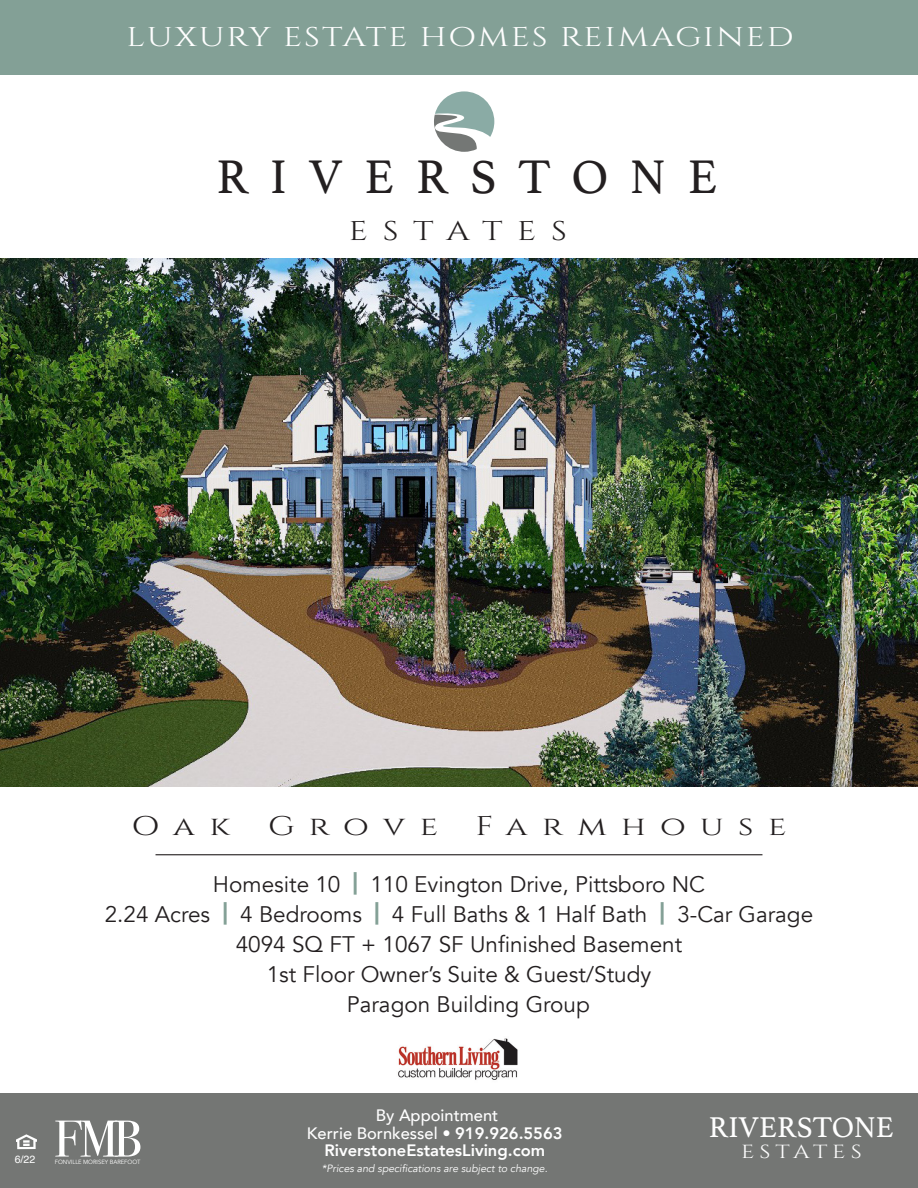
<style>
.page{position:relative;width:918px;height:1188px;background:#fff}
.page>*{position:absolute;margin:0;border:0;box-sizing:border-box;transform-origin:0 0}
.t1{font:49.5px "Athelas";letter-spacing:.44em;color:#231f20}
.t2{font:49.2px "Athelas";letter-spacing:.44em;color:#000}
.t3{font:30px "Athelas";color:#fff}
.t4{font:27px "Cinzel";letter-spacing:.05em;color:#fff;scale:1.23 1}
.t5{font:27px "Cinzel";letter-spacing:.435em;color:#231f20;scale:1.23 1}
.t6{font:26.85px "Cinzel";letter-spacing:.44em;color:#000;scale:1.23 1}
.t7{font:22.5px "Avenir";color:#231f20}
.t8{font:18.9px "Cinzel";letter-spacing:.21em;color:#fff;scale:1.23 1}
.t9{font:500 16.5px "Avenir";color:#fff}
.t10{font:800 16.5px "Avenir";color:#fff}
.t11{font:italic 10.5px "Avenir";color:#fff}
.t12{font:10.5px "Helvetica";color:#fff}
.t13{font:6px "Avenir";color:#fff;scale:.96 1}
.s1{font-weight:900;color:#83a096}
.s2{font-weight:800}
</style>
<div class="page">
<img style="left:398px;top:1038px;width:120px;height:42px">
<div style="left:0;top:1094px;width:918px;height:94px;background:#747674"></div>
<svg style="left:16px;top:1134px;width:21px;height:15px"></svg>
<svg style="left:55px;top:1121px;width:85px;height:36px"></svg>
<div style="left:0;top:0;width:918px;height:75px;background:#83a096"></div>
<svg style="left:434px;top:91px;width:60px;height:61px"></svg>
<img style="left:0;top:258px;width:918px;height:528px">
<hr style="left:156px;top:854px;width:606px;height:1px;background:#231f20">
<p class="t4" style="left:126px;top:22px;width:544px">LUXURY ESTATE HOMES REIMAGINED</p>
<p class="t1" style="left:216px;top:137px;width:503px">RIVERSTONE</p>
<p class="t6" style="left:354px;top:216px;width:178px">ESTATES</p>
<p class="t2" style="left:216px;top:149px;width:499px">RIVERSTONE</p>
<p class="t5" style="left:349px;top:215px;width:179px">ESTATES</p>
<p class="t5" style="left:131px;top:810px;width:82px">Oak</p>
<p class="t5" style="left:268px;top:810px;width:140px">Grove</p>
<p class="t5" style="left:476px;top:810px;width:254px">Farmhouse</p>
<p class="t7" style="left:213px;top:871px;width:494px">Homesite 10 <span class="s1">|</span> 110 Evington Drive, Pittsboro NC</p>
<p class="t7" style="left:105px;top:901px;width:710px">2.24 Acres <span class="s1">|</span> 4 Bedrooms <span class="s1">|</span> 4 Full Baths &amp; 1 Half Bath <span class="s1">|</span> 3-Car Garage</p>
<p class="t7" style="left:236px;top:931px;width:448px">4094 SQ FT + 1067 SF Unfinished Basement</p>
<p class="t7" style="left:267px;top:961px;width:386px">1st Floor Owner’s Suite &amp; Guest/Study</p>
<p class="t7" style="left:347px;top:991px;width:244px">Paragon Building Group</p>
<p class="t12" style="left:15px;top:1151px;width:22px">6/22</p>
<p class="t13" style="left:55px;top:1158px;width:91px">FONVILLE MORISEY BAREFOOT</p>
<p class="t9" style="left:376px;top:1101px;width:124px">By Appointment</p>
<p class="t9" style="left:307px;top:1119px;width:257px">Kerrie Bornkessel • <span class="s2">919.926.5563</span></p>
<p class="t10" style="left:324px;top:1137px;width:222px">RiverstoneEstatesLiving.com</p>
<p class="t11" style="left:322px;top:1162px;width:227px">*Prices and specifications are subject to change.</p>
<p class="t3" style="left:709px;top:1103px;width:187px">RIVERSTONE</p>
<p class="t8" style="left:741px;top:1140px;width:100px">ESTATES</p>
</div>
